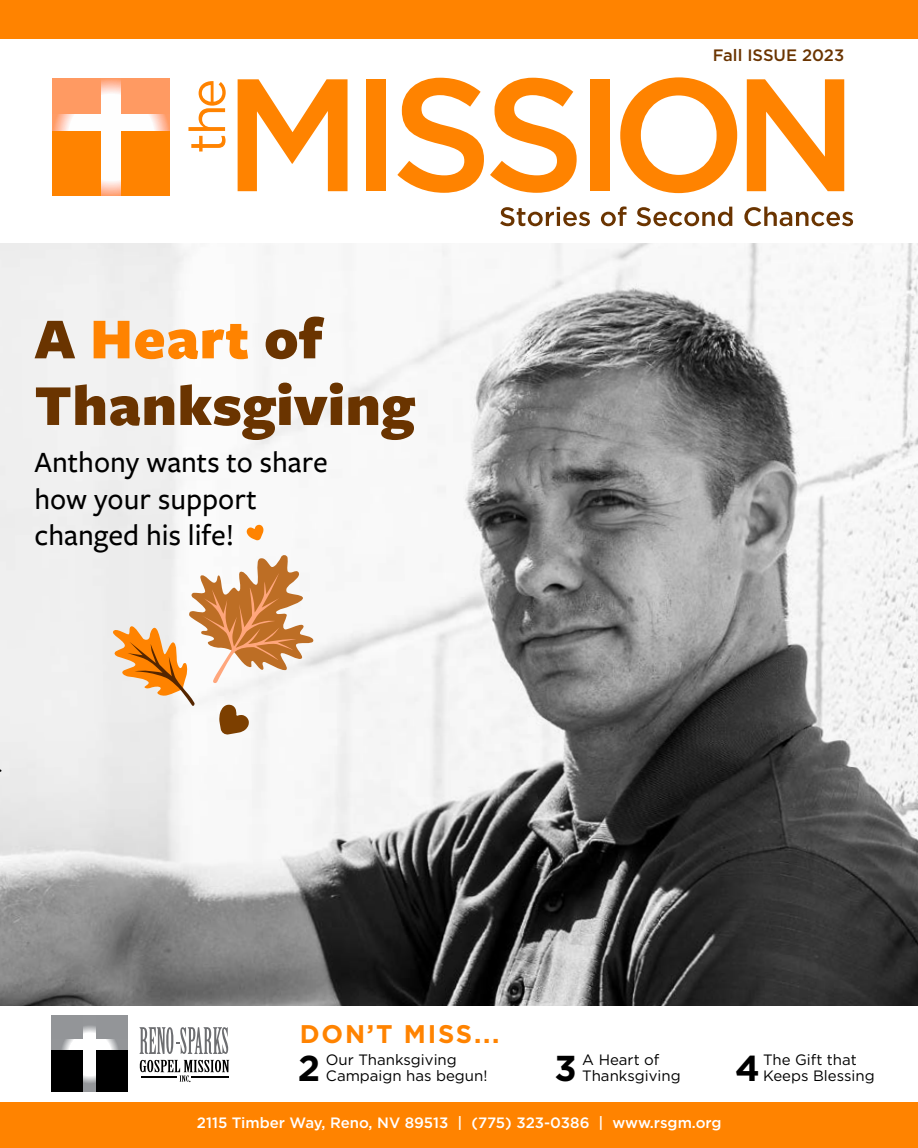
<style>
.page{position:relative;width:918px;height:1148px;background:#fff}
.page>*{position:absolute;margin:0;border:0;box-sizing:border-box;transform-origin:0 0}
.t1{font:900 60px/66.6px "Freight Sans Pro";letter-spacing:.01em;color:#6a3400}
.t2{font:700 36px "Gotham";color:#000}
.t3{font:500 30.6px/36.6px "Freight Sans Pro";color:#000}
.t4{font:700 25.5px "Gotham";letter-spacing:.07em;color:#ff8300}
.t5{font:500 16.5px "Gotham";color:#6a3400}
.t6{font:15px/16.5px "Gotham";color:#000}
.t7{font:500 15px "Gotham";color:#fff}
.s1{color:#ff8300}
</style>
<div class="page">
<img style="left:0;top:244px;width:918px;height:761px">
<svg style="left:500px;top:207px;width:90px;height:19px"></svg>
<svg style="left:601px;top:206px;width:26px;height:20px"></svg>
<svg style="left:637px;top:207px;width:95px;height:19px"></svg>
<svg style="left:744px;top:207px;width:109px;height:19px"></svg>
<div style="left:0;top:0;width:918px;height:38px;background:#ff8300"></div>
<svg style="left:188px;top:81px;width:38px;height:70px"></svg>
<svg style="left:238px;top:79px;width:110px;height:112px"></svg>
<div style="left:366px;top:79px;width:20px;height:112px;background:#ff8300"></div>
<svg style="left:397px;top:78px;width:87px;height:115px"></svg>
<svg style="left:490px;top:78px;width:87px;height:115px"></svg>
<div style="left:590px;top:79px;width:20px;height:112px;background:#ff8300"></div>
<svg style="left:620px;top:77px;width:117px;height:116px"></svg>
<svg style="left:747px;top:79px;width:97px;height:112px"></svg>
<div style="left:0;top:1102px;width:918px;height:46px;background:#ff8300"></div>
<svg style="left:52px;top:78px;width:118px;height:117px"></svg>
<div style="left:52px;top:131px;width:48px;height:64px;background:#ff8300"></div>
<div style="left:121px;top:131px;width:48px;height:64px;background:#ff8300"></div>
<div style="left:121px;top:78px;width:48px;height:36px;background:#ff9a62"></div>
<div style="left:52px;top:78px;width:48px;height:36px;background:#ff9a62"></div>
<svg style="left:52px;top:1015px;width:75px;height:76px"></svg>
<svg style="left:139px;top:1027px;width:90px;height:55px"></svg>
<hr style="left:141px;top:1076px;width:36px;height:1px;background:#000">
<hr style="left:191px;top:1076px;width:37px;height:1px;background:#000">
<div style="left:52px;top:1049px;width:31px;height:42px;background:#000"></div>
<div style="left:96px;top:1049px;width:31px;height:42px;background:#000"></div>
<div style="left:96px;top:1015px;width:31px;height:24px;background:#939598"></div>
<div style="left:52px;top:1015px;width:31px;height:24px;background:#939598"></div>
<svg style="left:247px;top:525px;width:17px;height:16px"></svg>
<svg style="left:112px;top:554px;width:202px;height:181px"></svg>
<h1 class="t1" style="left:35px;top:303px;width:382px">A <span class="s1">Heart</span> of<br>Thanksgiving</h1>
<h3 class="t3" style="left:35px;top:442px;width:295px">Anthony wants to share how your support changed his life!</h3>
<p class="t5" style="left:713px;top:44px;width:133px">Fall ISSUE 2023</p>
<h3 class="t4" style="left:300px;top:1016px;width:201px">DON’T MISS...</h3>
<h2 class="t2" style="left:298px;top:1044px;width:24px">2</h2>
<p class="t6" style="left:326px;top:1051px;width:163px">Our Thanksgiving<br>Campaign has begun!</p>
<h2 class="t2" style="left:735px;top:1044px;width:26px">4</h2>
<p class="t6" style="left:763px;top:1051px;width:95px">The Gift that</p>
<p class="t6" style="left:582px;top:1051px;width:100px">A Heart of<br>Thanksgiving</p>
<h2 class="t2" style="left:554px;top:1044px;width:24px">3</h2>
<p class="t6" style="left:763px;top:1067px;width:113px">Keeps Blessing</p>
<p class="t7" style="left:197px;top:1112px;width:526px">2115 Timber Way, Reno, NV 89513 | (775) 323-0386 | www.rsgm.org</p>
</div>
